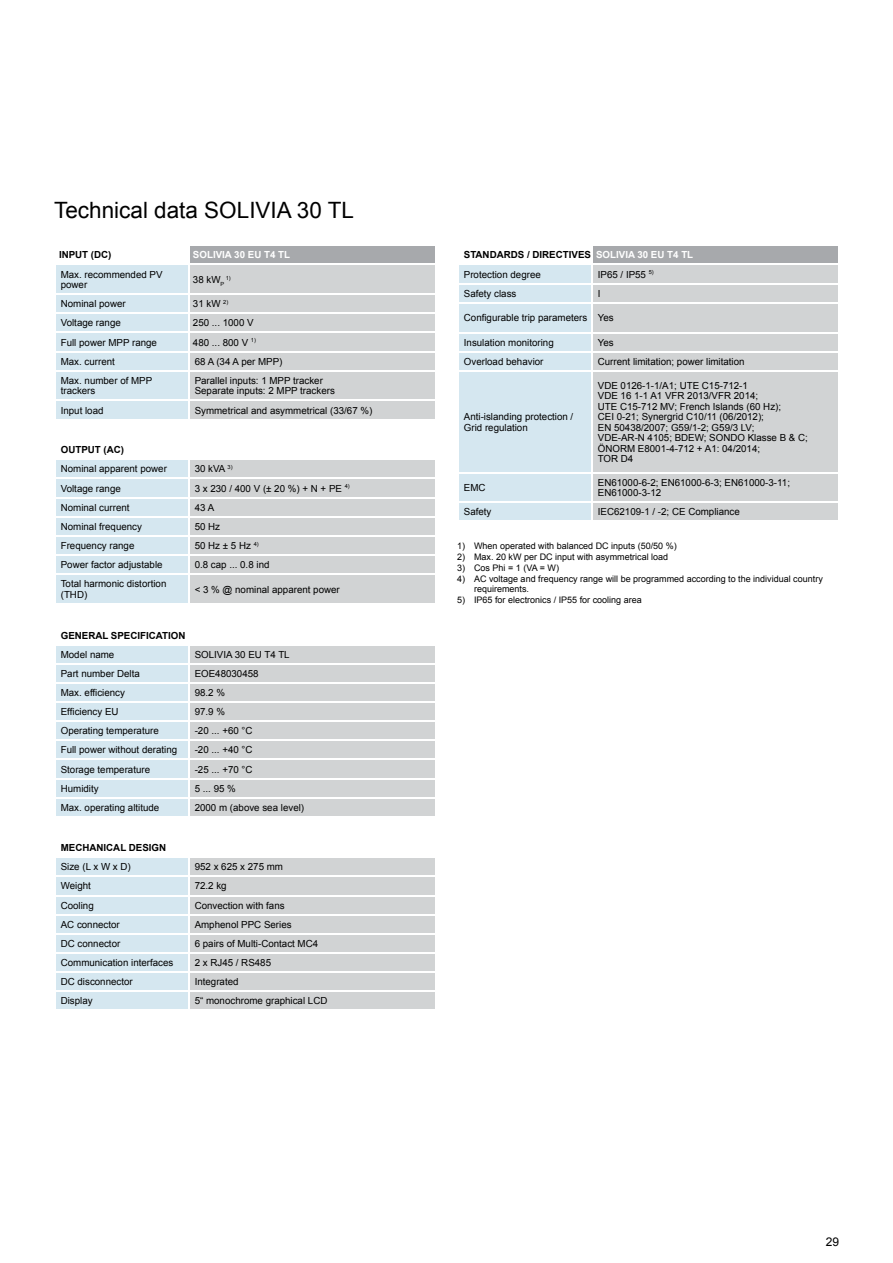
<style>
.page{position:relative;width:893px;height:1263px;background:#fff}
.page>*{position:absolute;margin:0;border:0;box-sizing:border-box;transform-origin:0 0}
.t1{font:22.5px "Arial";color:#000}
.t2{font:12px "Arial";color:#000}
.t3{font:9.75px/10.5px "Arial";color:#000}
.t4{font:700 9.75px/19.2px "Arial";color:#000}
.t5{font:700 9.75px "Arial";color:#fff}
.t6{font:9px/10.8px "Arial";color:#000}
.t7{font:5.7px "Arial";color:#000}
.s1{font-weight:700}
.s2{font-weight:700;color:#fff}
.s3{color:#fff}
.s4{font-weight:400}
</style>
<div class="page">
<div style="left:592px;top:245px;width:247px;height:19px;background:#a7a9ac"></div>
<div style="left:593px;top:265px;width:245px;height:255px;background:#d1d3d4"></div>
<hr style="left:592px;top:283px;width:248px;height:1px;background:#fff">
<hr style="left:592px;top:302px;width:248px;height:1px;background:#fff">
<hr style="left:592px;top:332px;width:248px;height:1px;background:#fff">
<hr style="left:592px;top:351px;width:248px;height:2px;background:#fff">
<hr style="left:592px;top:370px;width:248px;height:2px;background:#fff">
<hr style="left:592px;top:472px;width:248px;height:1px;background:#fff">
<hr style="left:592px;top:502px;width:248px;height:1px;background:#fff">
<hr style="left:592px;top:244px;width:248px;height:2px;background:#fff">
<svg style="left:459px;top:246px;width:134px;height:274px;background:#daeaf2"></svg>
<svg style="left:838px;top:246px;width:1px;height:18px"></svg>
<hr style="left:592px;top:264px;width:248px;height:1px;background:#fff">
<svg style="left:56px;top:646px;width:379px;height:170px;background:#d6dde1"></svg>
<svg style="left:56px;top:460px;width:379px;height:143px;background:#d3dbde"></svg>
<hr style="left:54px;top:478px;width:135px;height:1px;background:#fff">
<hr style="left:189px;top:478px;width:247px;height:1px;background:#fff">
<hr style="left:54px;top:497px;width:135px;height:1px;background:#fff">
<hr style="left:189px;top:497px;width:247px;height:1px;background:#fff">
<hr style="left:54px;top:516px;width:135px;height:1px;background:#fff">
<hr style="left:189px;top:516px;width:247px;height:1px;background:#fff">
<hr style="left:54px;top:535px;width:135px;height:1px;background:#fff">
<hr style="left:189px;top:535px;width:247px;height:1px;background:#fff">
<hr style="left:54px;top:554px;width:135px;height:2px;background:#fff">
<hr style="left:189px;top:554px;width:247px;height:2px;background:#fff">
<hr style="left:54px;top:573px;width:135px;height:2px;background:#fff">
<hr style="left:189px;top:573px;width:247px;height:2px;background:#fff">
<svg style="left:56px;top:246px;width:379px;height:173px;background:#d5dbde"></svg>
<svg style="left:56px;top:858px;width:379px;height:151px;background:#d3dbde"></svg>
<hr style="left:54px;top:876px;width:135px;height:1px;background:#fff">
<hr style="left:189px;top:876px;width:247px;height:1px;background:#fff">
<hr style="left:54px;top:895px;width:135px;height:1px;background:#fff">
<hr style="left:189px;top:895px;width:247px;height:1px;background:#fff">
<hr style="left:54px;top:914px;width:135px;height:1px;background:#fff">
<hr style="left:189px;top:914px;width:247px;height:1px;background:#fff">
<hr style="left:54px;top:933px;width:135px;height:1px;background:#fff">
<hr style="left:189px;top:933px;width:247px;height:1px;background:#fff">
<hr style="left:54px;top:952px;width:135px;height:2px;background:#fff">
<hr style="left:189px;top:952px;width:247px;height:2px;background:#fff">
<hr style="left:54px;top:971px;width:135px;height:2px;background:#fff">
<hr style="left:189px;top:971px;width:247px;height:2px;background:#fff">
<hr style="left:54px;top:990px;width:135px;height:2px;background:#fff">
<hr style="left:189px;top:990px;width:247px;height:2px;background:#fff">
<h1 class="t1" style="left:54px;top:196px;width:301px">Technical data SOLIVIA 30 TL</h1>
<p class="t4" style="left:59px;top:246px;width:54px">INPUT (DC)</p>
<p class="t5" style="left:193px;top:249px;width:99px">SOLIVIA 30 EU T4 TL</p>
<p class="t3" style="left:61px;top:269px;width:103px">Max. recommended PV power</p>
<p class="t3" style="left:193px;top:274px;width:33px">38 kW<sub>P</sub></p>
<p class="t7" style="left:226px;top:274px;width:7px">1)</p>
<p class="t3" style="left:61px;top:299px;width:67px">Nominal power</p>
<p class="t3" style="left:193px;top:299px;width:37px">31 kW <sup>2)</sup></p>
<p class="t3" style="left:61px;top:318px;width:62px">Voltage range</p>
<p class="t3" style="left:193px;top:318px;width:62px">250 ... 1000 V</p>
<p class="t3" style="left:61px;top:337px;width:98px">Full power MPP range</p>
<p class="t3" style="left:193px;top:337px;width:65px">480 ... 800 V <sup>1)</sup></p>
<p class="t3" style="left:61px;top:356px;width:56px">Max. current</p>
<p class="t3" style="left:195px;top:356px;width:89px">68 A (34 A per MPP)</p>
<p class="t3" style="left:61px;top:375px;width:93px">Max. number of MPP trackers</p>
<p class="t3" style="left:195px;top:375px;width:142px">Parallel inputs: 1 MPP tracker<br>Separate inputs: 2 MPP trackers</p>
<p class="t3" style="left:61px;top:405px;width:44px">Input load</p>
<p class="t3" style="left:195px;top:405px;width:179px">Symmetrical and asymmetrical (33/67 %)</p>
<p class="t3" style="left:61px;top:440px;width:108px;line-height:19.2px"><span class="s1">OUTPUT (AC)</span><span class="s2">)<br></span>Nominal apparent power</p>
<p class="t3" style="left:195px;top:464px;width:39px">30 kVA <sup>3)</sup></p>
<p class="t3" style="left:61px;top:483px;width:62px">Voltage range</p>
<p class="t3" style="left:195px;top:483px;width:157px">3 x 230 / 400 V (± 20 %) + N + PE <sup>4)</sup></p>
<p class="t3" style="left:61px;top:502px;width:70px">Nominal current</p>
<p class="t3" style="left:195px;top:502px;width:21px">43 A</p>
<p class="t3" style="left:61px;top:521px;width:83px">Nominal frequency</p>
<p class="t3" style="left:195px;top:521px;width:27px">50 Hz</p>
<p class="t3" style="left:61px;top:540px;width:75px">Frequency range</p>
<p class="t3" style="left:195px;top:540px;width:66px">50 Hz ± 5 Hz <sup>4)</sup></p>
<p class="t3" style="left:61px;top:559px;width:103px">Power factor adjustable</p>
<p class="t3" style="left:195px;top:559px;width:76px">0.8 cap ... 0.8 ind</p>
<p class="t3" style="left:61px;top:579px;width:107px">Total harmonic distortion (THD)</p>
<p class="t3" style="left:195px;top:584px;width:147px">&lt; 3 % @ nominal apparent power</p>
<p class="t4" style="left:61px;top:626px;width:126px">GENERAL SPECIFICATION</p>
<p class="t3" style="left:61px;top:649px;width:55px">Model name</p>
<p class="t3" style="left:195px;top:649px;width:97px">SOLIVIA 30 EU T4 TL</p>
<p class="t3" style="left:61px;top:668px;width:81px">Part number Delta</p>
<p class="t3" style="left:195px;top:668px;width:65px">EOE48030458</p>
<p class="t3" style="left:61px;top:687px;width:66px">Max. efficiency</p>
<p class="t3" style="left:195px;top:687px;width:32px">98.2 %</p>
<p class="t3" style="left:61px;top:707px;width:59px">Efficiency EU</p>
<p class="t3" style="left:195px;top:707px;width:32px">97.9 %</p>
<p class="t3" style="left:61px;top:726px;width:100px">Operating temperature</p>
<p class="t3" style="left:195px;top:726px;width:59px">-20 ... +60 °C</p>
<p class="t3" style="left:61px;top:745px;width:118px">Full power without derating</p>
<p class="t3" style="left:195px;top:745px;width:59px">-20 ... +40 °C</p>
<p class="t3" style="left:61px;top:764px;width:91px">Storage temperature</p>
<p class="t3" style="left:195px;top:764px;width:59px">-25 ... +70 °C</p>
<p class="t3" style="left:61px;top:783px;width:39px">Humidity</p>
<p class="t3" style="left:195px;top:783px;width:43px">5 ... 95 %</p>
<p class="t3" style="left:61px;top:802px;width:100px">Max. operating altitude</p>
<p class="t3" style="left:195px;top:802px;width:111px">2000 m (above sea level)</p>
<p class="t4" style="left:61px;top:838px;width:107px">MECHANICAL DESIGN</p>
<p class="t3" style="left:61px;top:862px;width:72px">Size (L x W x D)</p>
<p class="t3" style="left:195px;top:862px;width:90px">952 x 625 x 275 mm</p>
<p class="t3" style="left:61px;top:881px;width:32px">Weight</p>
<p class="t3" style="left:195px;top:881px;width:33px">72.2 kg</p>
<p class="t3" style="left:61px;top:900px;width:35px">Cooling</p>
<p class="t3" style="left:195px;top:900px;width:91px">Convection with fans</p>
<p class="t3" style="left:61px;top:919px;width:61px">AC connector</p>
<p class="t3" style="left:195px;top:919px;width:98px">Amphenol PPC Series</p>
<p class="t3" style="left:61px;top:938px;width:61px">DC connector</p>
<p class="t3" style="left:195px;top:938px;width:125px">6 pairs of Multi-Contact MC4</p>
<p class="t3" style="left:61px;top:957px;width:114px">Communication interfaces</p>
<p class="t3" style="left:195px;top:957px;width:78px">2 x RJ45 / RS485</p>
<p class="t3" style="left:61px;top:976px;width:74px">DC disconnector</p>
<p class="t3" style="left:195px;top:976px;width:45px">Integrated</p>
<p class="t3" style="left:61px;top:996px;width:33px">Display</p>
<p class="t3" style="left:195px;top:996px;width:134px">5“ monochrome graphical LCD</p>
<p class="t4" style="left:464px;top:246px;width:231px">STANDARDS / DIRECTIVES <span class="s3">SOLIVIA 30 EU T4 TL<br></span><span class="s4">Protection degree</span></p>
<p class="t3" style="left:598px;top:269px;width:57px">IP65 / IP55 <sup>5)</sup></p>
<p class="t3" style="left:464px;top:288px;width:54px">Safety class</p>
<p class="t3" style="left:598px;top:288px;width:4px">I</p>
<p class="t3" style="left:464px;top:313px;width:151px">Configurable trip parameters Yes</p>
<p class="t3" style="left:464px;top:337px;width:91px">Insulation monitoring</p>
<p class="t3" style="left:598px;top:337px;width:17px">Yes</p>
<p class="t3" style="left:464px;top:356px;width:81px">Overload behavior</p>
<p class="t3" style="left:598px;top:356px;width:148px">Current limitation; power limitation</p>
<p class="t3" style="left:464px;top:411px;width:111px">Anti-islanding protection /<br>Grid regulation</p>
<p class="t3" style="left:598px;top:380px;width:212px">VDE 0126-1-1/A1; UTE C15-712-1<br>VDE 16 1-1 A1 VFR 2013/VFR 2014;<br>UTE C15-712 MV; French Islands (60 Hz);<br>CEI 0-21; Synergrid C10/11 (06/2012);<br>EN 50438/2007; G59/1-2; G59/3 LV;<br>VDE-AR-N 4105; BDEW; SONDO Klasse B &amp; C;<br>ÖNORM E8001-4-712 + A1: 04/2014;<br>TOR D4</p>
<p class="t3" style="left:464px;top:482px;width:23px">EMC</p>
<p class="t3" style="left:598px;top:477px;width:194px">EN61000-6-2; EN61000-6-3; EN61000-3-11;<br>EN61000-3-12</p>
<p class="t3" style="left:464px;top:507px;width:29px">Safety</p>
<p class="t3" style="left:598px;top:507px;width:143px">IEC62109-1 / -2; CE Compliance</p>
<p class="t6" style="left:457px;top:541px;width:221px">1) When operated with balanced DC inputs (50/50 %)</p>
<p class="t6" style="left:457px;top:552px;width:213px">2) Max. 20 kW per DC input with asymmetrical load</p>
<p class="t6" style="left:457px;top:562px;width:103px">3) Cos Phi = 1 (VA = W)</p>
<p class="t6" style="left:474px;top:573px;width:350px;text-indent:-17px">4) AC voltage and frequency range will be programmed according to the individual country requirements.</p>
<p class="t6" style="left:457px;top:595px;width:186px">5) IP65 for electronics / IP55 for cooling area</p>
<p class="t2" style="left:826px;top:1234px;width:15px">29</p>
</div>
